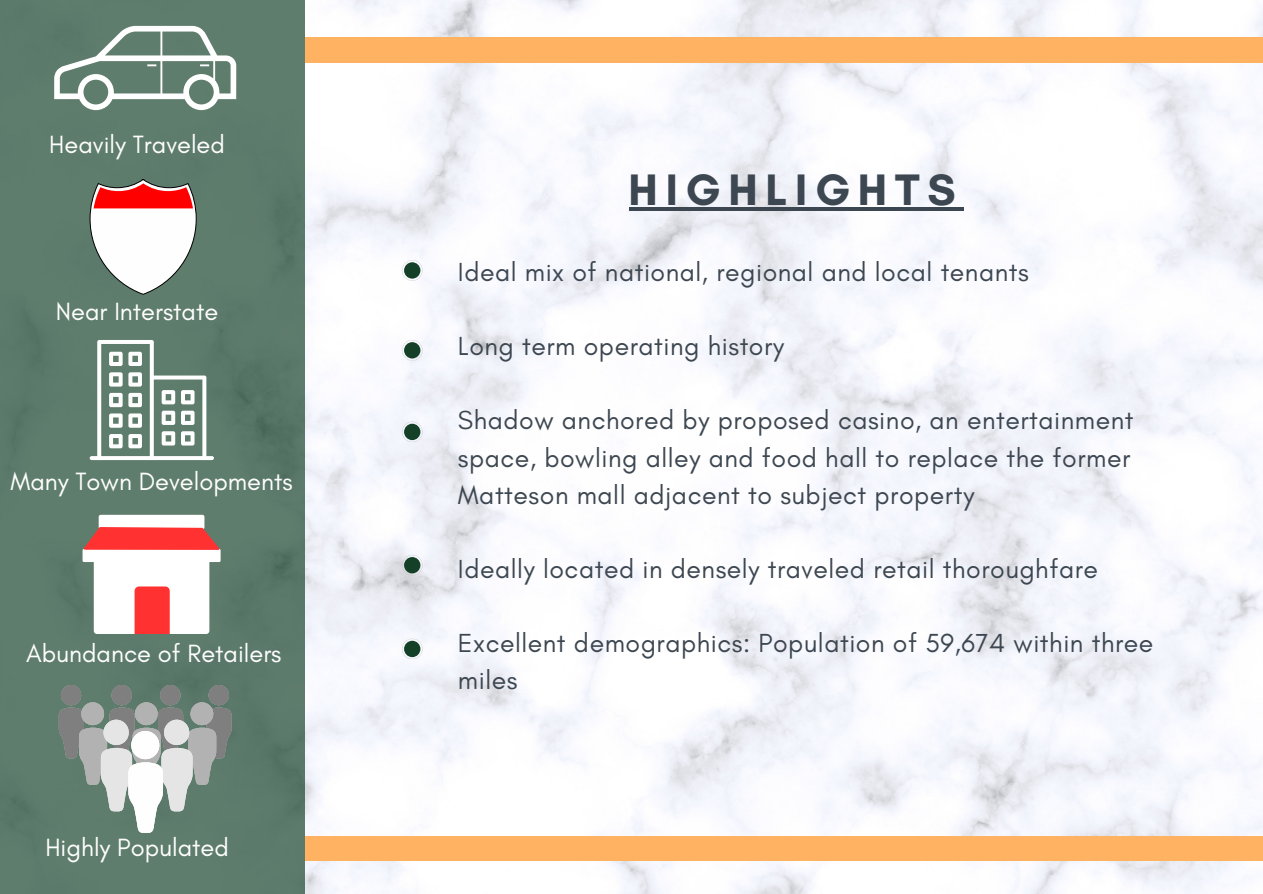
<style>
.page{position:relative;width:1263px;height:894px;background:#fff}
.page>*{position:absolute;margin:0;border:0;box-sizing:border-box;transform-origin:0 0}
.t1{font:700 44.85px "Glacial Indifference";letter-spacing:.175em;color:#3d4751}
.t2{font:26.55px/37px "Glacial Indifference";letter-spacing:.02em;color:#3d4751}
.t3{font:25.35px "Glacial Indifference";color:#fefefe}
</style>
<div class="page">
<img style="left:304px;top:0;width:959px;height:893px">
<div style="left:305px;top:835px;width:958px;height:25px;background:#ffb261"></div>
<div style="left:305px;top:37px;width:958px;height:26px;background:#ffb261"></div>
<div style="left:0;top:0;width:304px;height:893px;background:#5e7c6c"></div>
<svg style="left:402px;top:260px;width:20px;height:20px"></svg>
<svg style="left:402px;top:340px;width:20px;height:20px"></svg>
<svg style="left:402px;top:421px;width:20px;height:20px"></svg>
<svg style="left:402px;top:554px;width:20px;height:21px"></svg>
<svg style="left:402px;top:638px;width:20px;height:20px"></svg>
<svg style="left:54px;top:26px;width:182px;height:84px"></svg>
<svg style="left:90px;top:179px;width:106px;height:116px"></svg>
<svg style="left:90px;top:340px;width:124px;height:120px"></svg>
<svg style="left:83px;top:514px;width:138px;height:119px;background:#e6b4b1"></svg>
<svg style="left:59px;top:684px;width:173px;height:148px"></svg>
<div style="left:131px;top:730px;width:28px;height:29px;background:#fff;border-radius:50%"></div>
<hr style="left:629px;top:208px;width:334px;height:3px;background:#3d4751">
<p class="t3" style="left:49px;top:129px;width:177px">Heavily Traveled</p>
<p class="t3" style="left:56px;top:295px;width:164px">Near Interstate</p>
<p class="t3" style="left:10px;top:466px;width:284px">Many Town Developments</p>
<p class="t3" style="left:26px;top:637px;width:257px">Abundance of Retailers</p>
<p class="t3" style="left:45px;top:831px;width:185px">Highly Populated</p>
<p class="t1" style="left:629px;top:163px;width:328px">HIGHLIGHTS</p>
<p class="t2" style="left:458px;top:253px;width:572px">Ideal mix of national, regional and local tenants</p>
<p class="t2" style="left:458px;top:327px;width:328px">Long term operating history</p>
<p class="t2" style="left:458px;top:401px;width:677px">Shadow anchored by proposed casino, an entertainment space, bowling alley and food hall to replace the former<br>Matteson mall adjacent to subject property</p>
<p class="t2" style="left:458px;top:550px;width:642px">Ideally located in densely traveled retail thoroughfare</p>
<p class="t2" style="left:458px;top:624px;width:697px">Excellent demographics: Population of 59,674 within three miles</p>
</div>
